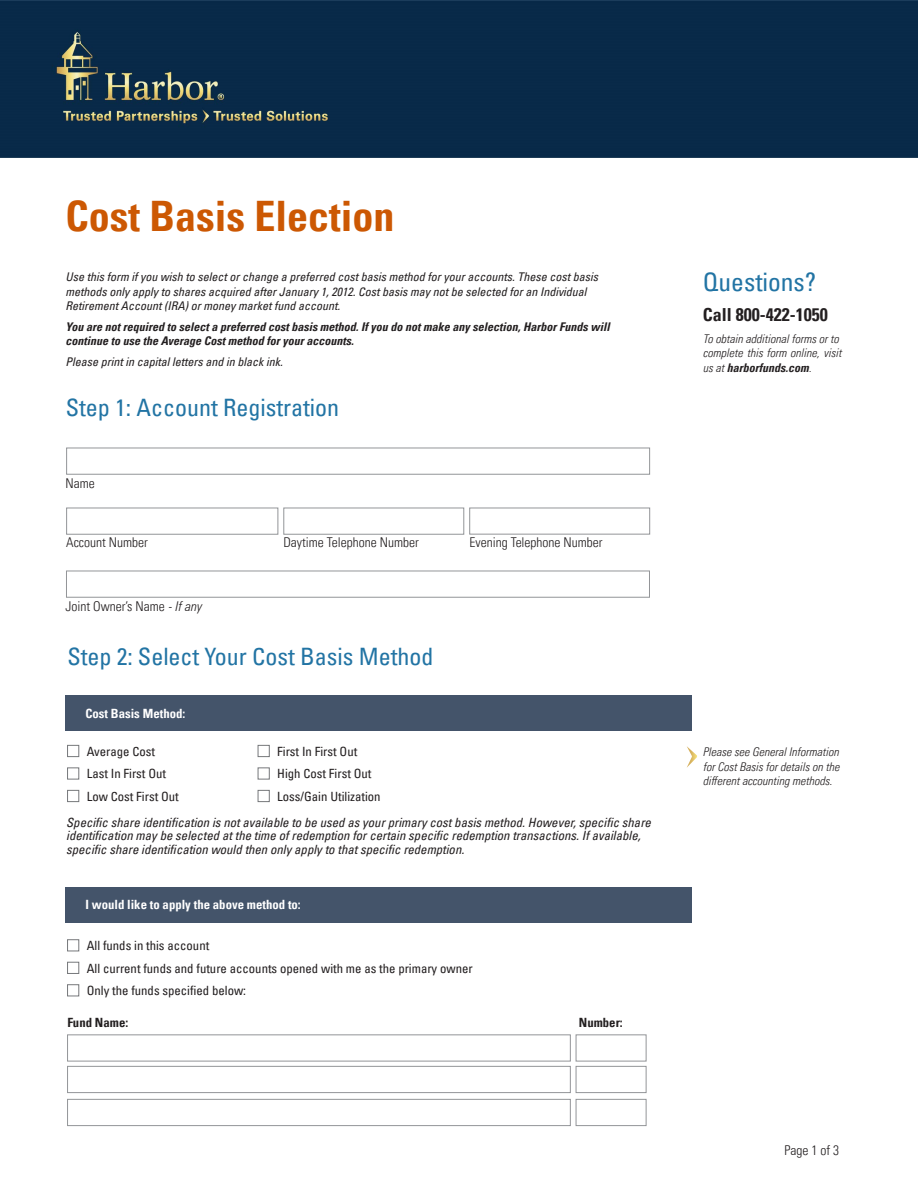
<style>
.page{position:relative;width:918px;height:1188px;background:#fff}
.page>*{position:absolute;margin:0;border:0;box-sizing:border-box;transform-origin:0 0}
.mainheads{font:700 condensed 42px "Univers LT Pro";color:#cc5803}
.t1{font:condensed 25.5px "Univers LT Pro";color:#2274a4}
.t2{font:condensed 24px "Univers LT Pro";color:#2274a4}
.t3{font:700 condensed 18px "Univers LT Pro";color:#231f20}
.t4{font:300 condensed 13.5px "Univers LT Pro";color:#231f20}
.t5{font:italic condensed 12.75px/13.5px "Univers LT Pro";color:#231f20}
.t6{font:condensed 12.75px "Univers LT Pro";color:#231f20}
.t7{font:700 condensed 12.75px "Univers LT Pro";color:#fff}
.t8{font:700 condensed 12.75px "Univers LT Pro";color:#231f20}
.t9{font:italic condensed 12px/14.2px "Univers LT Pro";color:#231f20}
.t10{font:italic 300 condensed 12px/14.2px "Univers LT Pro";color:#231f20;text-align:justify}
.t11{font:italic 700 condensed 12px/14.2px "Univers LT Pro";color:#231f20}
.s1{font-style:italic}
.s2{font-weight:700}
</style>
<div class="page">
<div style="left:66px;top:508px;width:212px;height:27px;background:#fff;border:1px solid #939598"></div>
<div style="left:283px;top:508px;width:181px;height:27px;background:#fff;border:1px solid #939598"></div>
<div style="left:469px;top:508px;width:181px;height:27px;background:#fff;border:1px solid #939598"></div>
<div style="left:65px;top:696px;width:627px;height:35px;background:#44546a"></div>
<div style="left:66px;top:448px;width:584px;height:27px;background:#fff;border:1px solid #939598"></div>
<div style="left:66px;top:571px;width:584px;height:27px;background:#fff;border:1px solid #939598"></div>
<div style="left:65px;top:887px;width:627px;height:35px;background:#44546a"></div>
<div style="left:576px;top:1034px;width:70px;height:27px;background:#fff;border:1px solid #939598"></div>
<div style="left:576px;top:1066px;width:70px;height:27px;background:#fff;border:1px solid #939598"></div>
<div style="left:576px;top:1099px;width:70px;height:27px;background:#fff;border:1px solid #939598"></div>
<div style="left:67px;top:1034px;width:504px;height:27px;background:#fff;border:1px solid #939598"></div>
<div style="left:67px;top:1066px;width:504px;height:27px;background:#fff;border:1px solid #939598"></div>
<div style="left:67px;top:1099px;width:504px;height:27px;background:#fff;border:1px solid #939598"></div>
<div style="left:67px;top:939px;width:12px;height:12px;background:#fff;border:1px solid #76787b"></div>
<div style="left:67px;top:962px;width:12px;height:12px;background:#fff;border:1px solid #76787b"></div>
<div style="left:67px;top:984px;width:12px;height:12px;background:#fff;border:1px solid #76787b"></div>
<div style="left:67px;top:745px;width:12px;height:12px;background:#fff;border:1px solid #76787b"></div>
<div style="left:67px;top:767px;width:12px;height:12px;background:#fff;border:1px solid #76787b"></div>
<div style="left:67px;top:790px;width:12px;height:12px;background:#fff;border:1px solid #76787b"></div>
<div style="left:258px;top:745px;width:12px;height:12px;background:#fff;border:1px solid #76787b"></div>
<div style="left:258px;top:767px;width:12px;height:12px;background:#fff;border:1px solid #76787b"></div>
<div style="left:258px;top:790px;width:12px;height:12px;background:#fff;border:1px solid #76787b"></div>
<svg style="left:687px;top:746px;width:10px;height:22px"></svg>
<div style="left:0;top:0;width:917px;height:157px;background:#082948"></div>
<p class="mainheads" style="left:65px;top:191px;width:330px">Cost Basis Election</p>
<p class="t9" style="left:65px;top:270px;width:534px">Use this form if you wish to select or change a preferred cost basis method for your accounts. These cost basis methods only apply to shares acquired after January 1, 2012. Cost basis may not be selected for an Individual<br>Retirement Account (IRA) or money market fund account.</p>
<p class="t11" style="left:65px;top:319px;width:546px">You are not required to select a preferred cost basis method. If you do not make any selection, Harbor Funds will continue to use the Average Cost method for your accounts.</p>
<p class="t9" style="left:65px;top:354px;width:219px">Please print in capital letters and in black ink.</p>
<p class="t2" style="left:66px;top:392px;width:275px">Step 1: Account Registration</p>
<p class="t4" style="left:65px;top:474px;width:31px">Name</p>
<p class="t4" style="left:66px;top:533px;width:83px">Account Number</p>
<p class="t4" style="left:283px;top:533px;width:137px">Daytime Telephone Number</p>
<p class="t4" style="left:469px;top:533px;width:135px">Evening Telephone Number</p>
<p class="t4" style="left:65px;top:597px;width:137px">Joint Owner’s Name <span class="s1">- If any</span></p>
<p class="t2" style="left:67px;top:641px;width:368px">Step 2: Select Your Cost Basis Method</p>
<p class="t7" style="left:85px;top:706px;width:101px">Cost Basis Method:</p>
<p class="t6" style="left:277px;top:743px;width:82px">First In First Out</p>
<p class="t6" style="left:277px;top:766px;width:96px">High Cost First Out</p>
<p class="t6" style="left:277px;top:788px;width:105px">Loss/Gain Utilization</p>
<p class="t5" style="left:66px;top:815px;width:586px">Specific share identification is not available to be used as your primary cost basis method. However, specific share identification may be selected at the time of redemption for certain specific redemption transactions. If available, specific share identification would then only apply to that specific redemption.</p>
<p class="t6" style="left:87px;top:743px;width:70px">Average Cost</p>
<p class="t6" style="left:87px;top:766px;width:81px">Last In First Out</p>
<p class="t6" style="left:87px;top:788px;width:94px">Low Cost First Out</p>
<p class="t7" style="left:85px;top:897px;width:217px">I would like to apply the above method to:</p>
<p class="t6" style="left:87px;top:937px;width:124px">All funds in this account</p>
<p class="t6" style="left:87px;top:960px;width:387px">All current funds and future accounts opened with me as the primary owner</p>
<p class="t6" style="left:87px;top:982px;width:161px">Only the funds specified below:</p>
<p class="t8" style="left:67px;top:1015px;width:62px">Fund Name:</p>
<p class="t8" style="left:579px;top:1015px;width:45px">Number:</p>
<p class="t1" style="left:703px;top:266px;width:115px">Questions?</p>
<p class="t3" style="left:703px;top:303px;width:126px">Call 800-422-1050</p>
<p class="t10" style="left:703px;top:331px;width:140px;text-align:left">To obtain additional forms or to complete this form online, visit us at <span class="s2">harborfunds.com</span>.</p>
<p class="t10" style="left:703px;top:744px;width:138px">Please see General Information for Cost Basis for details on the different accounting methods.</p>
<p class="t4" style="left:784px;top:1141px;width:56px">Page 1 of 3</p>
</div>
